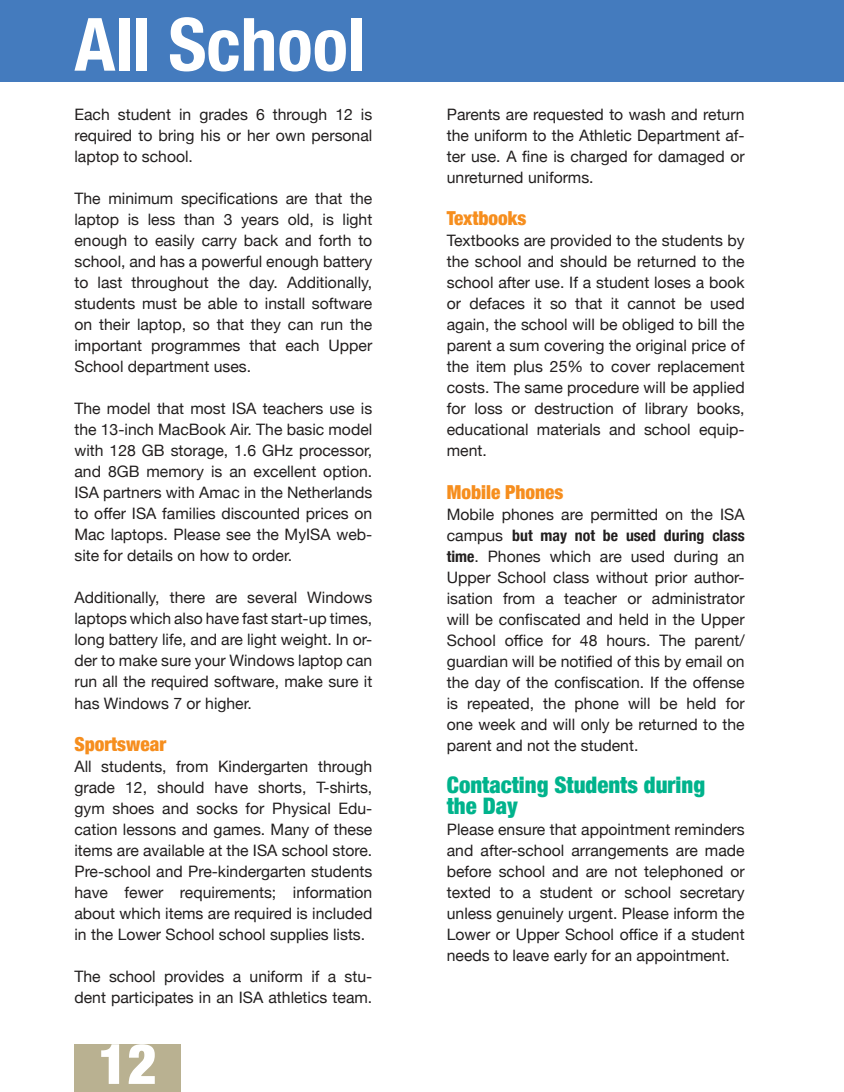
<style>
.page{position:relative;width:844px;height:1092px;background:#fff}
.page>*{position:absolute;margin:0;border:0;box-sizing:border-box;transform-origin:0 0}
.t1{font:700 condensed 73.5px "Helvetica Neue";color:#fff}
.t2{font:900 condensed 56px "Helvetica Neue";color:#fff}
.t3{font:900 condensed 22.75px/21px "Helvetica Neue";color:#00b38c}
.t4{font:900 condensed 19.25px "Helvetica Neue";color:#f68e1e}
.t5{font:15.75px/21px "Helvetica Neue";color:#221f1f;text-align:justify}
.s1{font-weight:700;font-stretch:condensed}
</style>
<div class="page">
<div style="left:74px;top:1044px;width:107px;height:47px;background:#b9b191"></div>
<div style="left:0;top:0;width:843px;height:82px;background:#447bbe"></div>
<h1 class="t1" style="left:74px;top:17px;width:292px">All School</h1>
<p class="t5" style="left:74px;top:105px;width:299px">Each student in grades 6 through 12 is required to bring his or her own personal laptop to school.</p>
<p class="t5" style="left:74px;top:189px;width:299px">The minimum speciications are that the laptop is less than 3 years old, is light enough to easily carry back and forth to school, and has a powerful enough battery to last throughout the day. Additionally, students must be able to install software on their laptop, so that they can run the important programmes that each Upper School department uses.</p>
<p class="t5" style="left:74px;top:400px;width:299px">The model that most ISA teachers use is the 13-inch MacBook Air. The basic model with 128 GB storage, 1.6 GHz processor, and 8GB memory is an excellent option.<br>ISA partners with Amac in the Netherlands to ofer ISA families discounted prices on Mac laptops. Please see the MyISA web&shy;site for details on how to order.</p>
<p class="t5" style="left:74px;top:588px;width:299px">Additionally, there are several Windows laptops which also have fast start-up times, long battery life, and are light weight. In or&shy;der to make sure your Windows laptop can run all the required software, make sure it has Windows 7 or higher.</p>
<p class="t4" style="left:74px;top:736px;width:93px">Sportswear</p>
<p class="t5" style="left:74px;top:757px;width:299px">All students, from Kindergarten through grade 12, should have shorts, T-shirts, gym shoes and socks for Physical Edu&shy;cation lessons and games. Many of these items are available at the ISA school store.<br>Pre-school and Pre-kindergarten students have fewer requirements; information about which items are required is included in the Lower School school supplies lists.</p>
<p class="t5" style="left:74px;top:966px;width:299px">The school provides a uniform if a stu&shy;dent participates in an ISA athletics team.</p>
<h2 class="t2" style="left:98px;top:1042px;width:60px">12</h2>
<p class="t5" style="left:446px;top:105px;width:299px">Parents are requested to wash and return the uniform to the Athletic Department af&shy;ter use. A ine is charged for damaged or unreturned uniforms.</p>
<p class="t4" style="left:446px;top:211px;width:81px">Textbooks</p>
<p class="t5" style="left:446px;top:231px;width:299px">Textbooks are provided to the students by the school and should be returned to the school after use. If a student loses a book or defaces it so that it cannot be used again, the school will be obliged to bill the parent a sum covering the original price of the item plus 25% to cover replacement costs. The same procedure will be applied for loss or destruction of library books, educational materials and school equip&shy;ment.</p>
<p class="t4" style="left:446px;top:484px;width:118px">Mobile Phones</p>
<p class="t5" style="left:446px;top:504px;width:299px">Mobile phones are permitted on the ISA campus <span class="s1">but may not be used during class time</span>. Phones which are used during an Upper School class without prior author&shy;isation from a teacher or administrator will be coniscated and held in the Upper School oice for 48 hours. The parent/ guardian will be notiied of this by email on the day of the coniscation. If the ofense is repeated, the phone will be held for one week and will only be returned to the parent and not the student.</p>
<h3 class="t3" style="left:446px;top:772px;width:260px">Contacting Students during the Day</h3>
<p class="t5" style="left:446px;top:820px;width:299px">Please ensure that appointment reminders and after-school arrangements are made before school and are not telephoned or texted to a student or school secretary unless genuinely urgent. Please inform the Lower or Upper School oice if a student needs to leave early for an appointment.</p>
</div>
